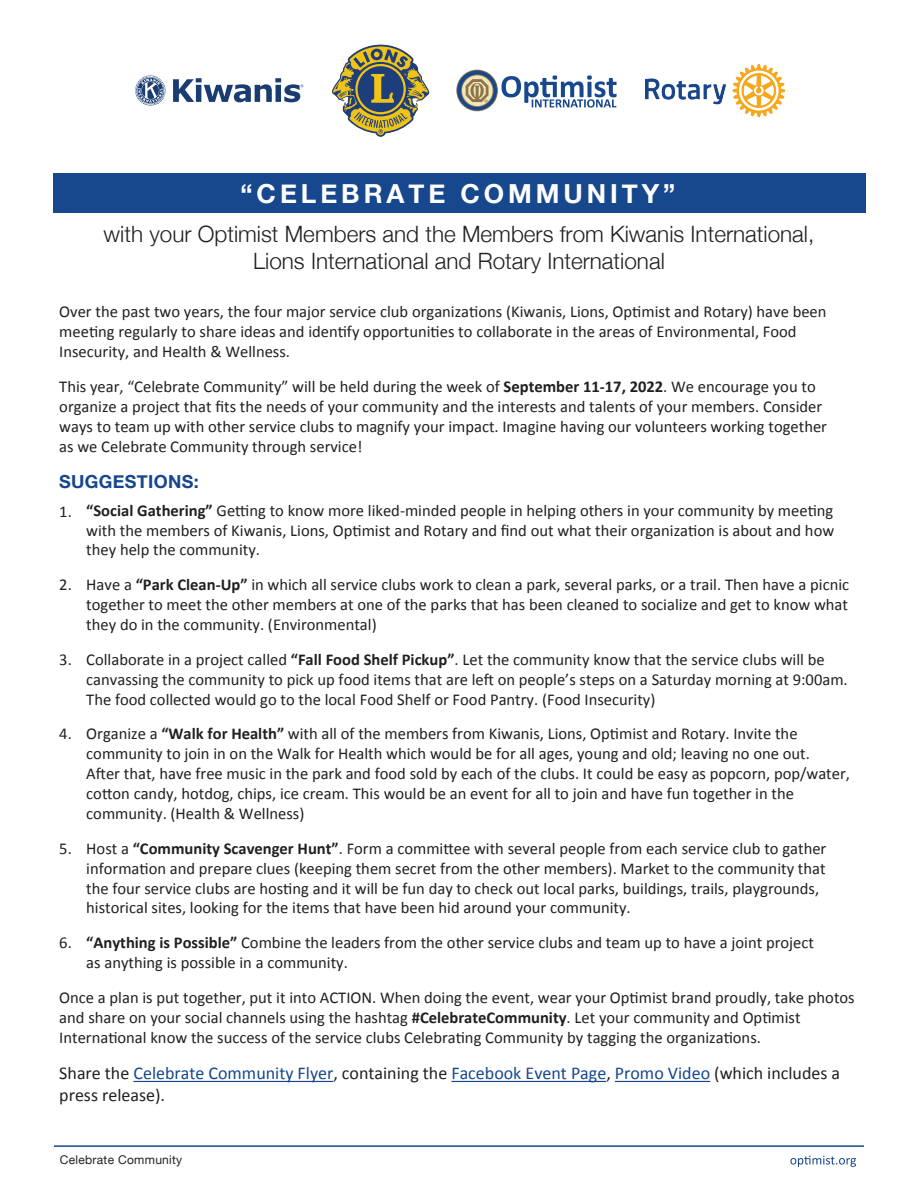
<style>
.page{position:relative;width:918px;height:1188px;background:#fff}
.page>*{position:absolute;margin:0;border:0;box-sizing:border-box;transform-origin:0 0}
.t1{font:700 26.25px "Helvetica Neue";letter-spacing:.15em;color:#fff}
.t2{font:300 22.5px/27px "Helvetica Neue";color:#231f20;text-align:center}
.t3{font:18px/21.6px "Calibri";color:#231f20}
.t4{font:700 18px "Helvetica Neue";letter-spacing:.015em;color:#16468d}
.t5{font:16.5px/19.8px "Calibri";color:#231f20}
.t6{font:12px "Helvetica Neue";letter-spacing:.025em;color:#231f20}
.s1{font-weight:700}
.s2{color:#16468d}
</style>
<div class="page">
<img style="left:645px;top:64px;width:140px;height:53px">
<svg style="left:332px;top:45px;width:97px;height:92px"></svg>
<svg style="left:173px;top:78px;width:130px;height:24px"></svg>
<svg style="left:135px;top:75px;width:31px;height:31px"></svg>
<svg style="left:456px;top:70px;width:161px;height:41px"></svg>
<hr style="left:133px;top:1081px;width:200px;height:1px;background:#16468d">
<hr style="left:451px;top:1081px;width:155px;height:1px;background:#16468d">
<hr style="left:615px;top:1081px;width:95px;height:1px;background:#16468d">
<div style="left:54px;top:173px;width:812px;height:40px;background:#17478d"></div>
<hr style="left:54px;top:1145px;width:810px;height:2px;background:#16468d">
<svg style="left:790px;top:1156px;width:66px;height:11px"></svg>
<h1 class="t1" style="left:241px;top:173px;width:436px">“CELEBRATE COMMUNITY”</h1>
<h2 class="t2" style="left:104px;top:219px;width:712px">with your Optimist Members and the Members from Kiwanis International,<br>Lions International and Rotary International</h2>
<p class="t5" style="left:59px;top:302px;width:769px">Over the past two years, the four major service club organizations (Kiwanis, Lions, Optimist and Rotary) have been meeting regularly to share ideas and identify opportunities to collaborate in the areas of Environmental, Food<br>Insecurity, and Health &amp; Wellness.</p>
<p class="t5" style="left:59px;top:377px;width:769px">This year, “Celebrate Community” will be held during the week of <span class="s1">September 11-17, 2022</span>. We encourage you to organize a project that fits the needs of your community and the interests and talents of your members. Consider ways to team up with other service clubs to magnify your impact. Imagine having our volunteers working together as we Celebrate Community through service!</p>
<p class="t4" style="left:59px;top:468px;width:141px">SUGGESTIONS:</p>
<p class="t5" style="left:86px;top:500px;width:749px;text-align:justify"><span class="s1">“Social Gathering”</span> Getting to know more liked-minded people in helping others in your community by meeting with the members of Kiwanis, Lions, Optimist and Rotary and find out what their organization is about and how they help the community.</p>
<p class="t5" style="left:86px;top:575px;width:764px;text-align:justify;text-indent:-27px">2. Have a <span class="s1">“Park Clean-Up”</span> in which all service clubs work to clean a park, several parks, or a trail. Then have a picnic together to meet the other members at one of the parks that has been cleaned to socialize and get to know what they do in the community. (Environmental)</p>
<p class="t5" style="left:86px;top:650px;width:763px;text-indent:-27px">3. Collaborate in a project called <span class="s1">“Fall Food Shelf Pickup”</span>. Let the community know that the service clubs will be canvassing the community to pick up food items that are left on people’s steps on a Saturday morning at 9:00am.<br>The food collected would go to the local Food Shelf or Food Pantry. (Food Insecurity)</p>
<p class="t5" style="left:86px;top:724px;width:765px;text-indent:-27px">4. Organize a <span class="s1">“Walk for Health”</span> with all of the members from Kiwanis, Lions, Optimist and Rotary. Invite the community to join in on the Walk for Health which would be for all ages, young and old; leaving no one out.<br>After that, have free music in the park and food sold by each of the clubs. It could be easy as popcorn, pop/water, cotton candy, hotdog, chips, ice cream. This would be an event for all to join and have fun together in the community. (Health &amp; Wellness)</p>
<p class="t5" style="left:86px;top:839px;width:742px;text-indent:-27px">5. Host a <span class="s1">“Community Scavenger Hunt”</span>. Form a committee with several people from each service club to gather information and prepare clues (keeping them secret from the other members). Market to the community that the four service clubs are hosting and it will be fun day to check out local parks, buildings, trails, playgrounds, historical sites, looking for the items that have been hid around your community.</p>
<p class="t5" style="left:86px;top:933px;width:729px"><span class="s1">“Anything is Possible”</span> Combine the leaders from the other service clubs and team up to have a joint project as anything is possible in a community.</p>
<p class="t5" style="left:59px;top:988px;width:797px">Once a plan is put together, put it into ACTION. When doing the event, wear your Optimist brand proudly, take photos and share on your social channels using the hashtag <span class="s1">#CelebrateCommunity</span>. Let your community and Optimist<br>International know the success of the service clubs Celebrating Community by tagging the organizations.</p>
<p class="t3" style="left:59px;top:1063px;width:782px">Share the <span class="s2">Celebrate Community Flyer</span>, containing the <span class="s2">Facebook Event Page</span>, <span class="s2">Promo Video</span> (which includes a press release).</p>
<p class="t5" style="left:59px;top:501px;width:14px">1.</p>
<p class="t5" style="left:59px;top:932px;width:14px">6.</p>
<p class="t6" style="left:60px;top:1152px;width:124px">Celebrate Community</p>
</div>
